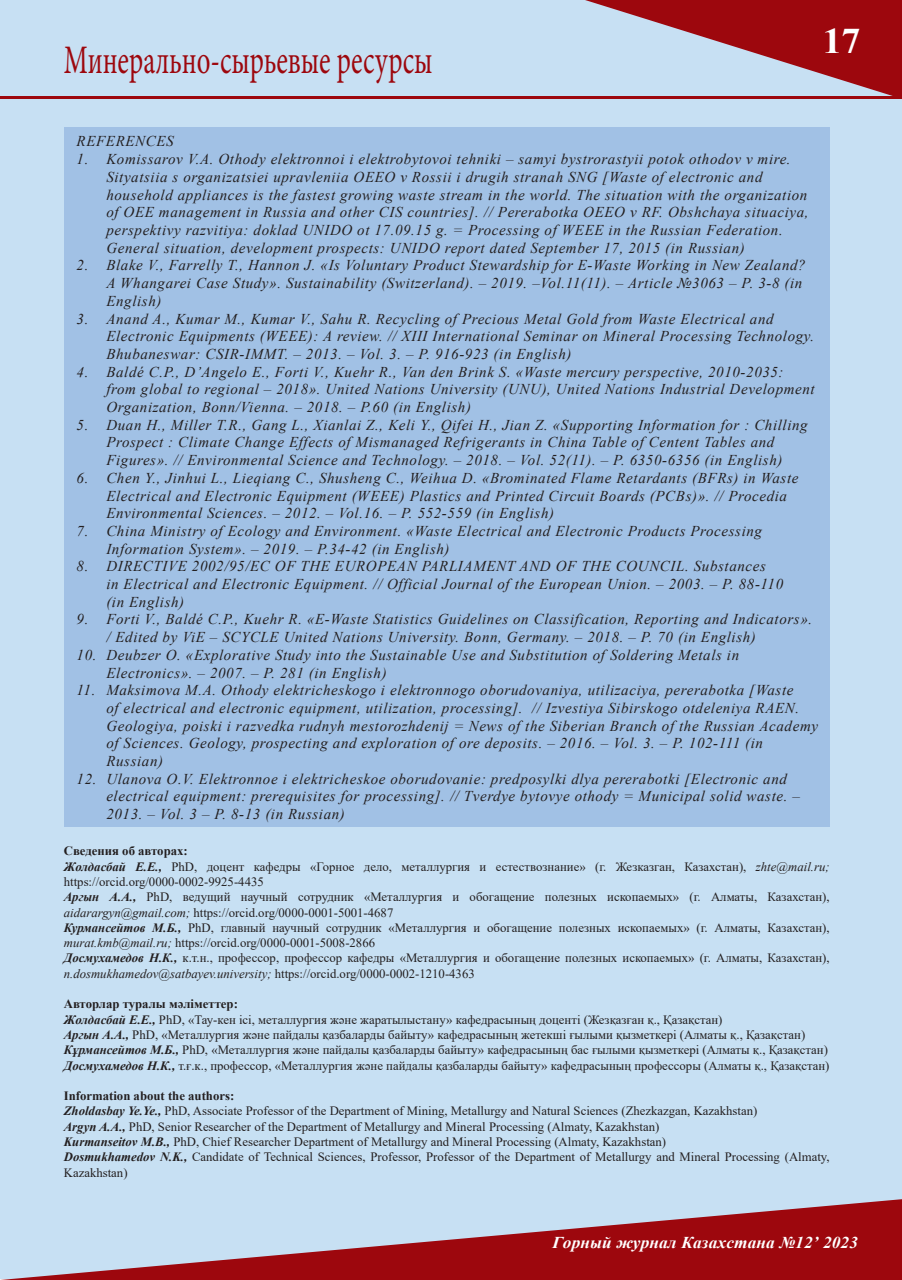
<style>
.page{position:relative;width:902px;height:1280px;background:#fff}
.page>*{position:absolute;margin:0;border:0;box-sizing:border-box;transform-origin:0 0}
.Рубрика{font:40.5px "Minion Pro";color:#9d070d;scale:.67 1}
.t1{font:700 36px "Times New Roman";color:#fff;scale:1.05 1}
.t2{font:italic 700 16.5px "Times New Roman";letter-spacing:.005em;color:#fff;scale:1.05 1}
.литература{font:italic 15px/17.7px "Times New Roman";letter-spacing:.04em;color:#231f20}
.t3{font:12.75px/15.3px "Times New Roman";color:#231f20}
.t4{font:700 12.75px "Times New Roman";color:#231f20}
.s1{font-weight:700;font-style:italic}
.s2{font-style:italic}
</style>
<div class="page">
<div style="left:1px;top:1px;width:900px;height:1278px;background:#c7e0f3"></div>
<svg style="left:585px;top:0;width:316px;height:96px"></svg>
<svg style="left:0;top:1199px;width:901px;height:81px"></svg>
<hr style="left:1px;top:96px;width:900px;height:3px;background:#9d070d">
<div style="left:64px;top:128px;width:765px;height:699px;background:#a1c1e5"></div>
<p class="Рубрика" style="left:64px;top:33px;width:552px">Минерально-сырьевые ресурсы</p>
<h2 class="t1" style="left:822px;top:15px;width:38px">17</h2>
<p class="литература" style="left:77px;top:132px;width:99px">REFERENCES</p>
<p class="литература" style="left:106px;top:150px;width:703px;text-indent:-30px">1. Komissarov V.A. Othody elektronnoi i elektrobytovoi tehniki – samyi bystrorastyii potok othodov v mire.<br>Sityatsiia s organizatsiei upravleniia OEEO v Rossii i drugih stranah SNG [Waste of electronic and household appliances is the fastest growing waste stream in the world. The situation with the organization of OEE management in Russia and other CIS countries]. // Pererabotka OEEO v RF. Obshchaya situaciya, perspektivy razvitiya: doklad UNIDO ot 17.09.15 g. = Processing of WEEE in the Russian Federation.<br>General situation, development prospects: UNIDO report dated September 17, 2015 (in Russian)</p>
<p class="литература" style="left:106px;top:256px;width:700px;text-indent:-30px">2. Blake V., Farrelly T., Hannon J. «Is Voluntary Product Stewardship for E-Waste Working in New Zealand?<br>A Whangarei Case Study». Sustainability (Switzerland). – 2019. –Vol.11(11). – Article №3063 – Р. 3-8 (in<br>English)</p>
<p class="литература" style="left:106px;top:309px;width:709px;text-indent:-30px">3. Anand A., Kumar M., Kumar V., Sahu R. Recycling of Precious Metal Gold from Waste Electrical and<br>Electronic Equipments (WEEE): A review. // XIII International Seminar on Mineral Processing Technology.<br>Bhubaneswar: CSIR-IMMT. – 2013. – Vol. 3. – P. 916-923 (in English)</p>
<p class="литература" style="left:106px;top:362px;width:710px;text-indent:-30px">4. Baldé C.P., D’Angelo E., Forti V., Kuehr R., Van den Brink S. «Waste mercury perspective, 2010-2035: from global to regional – 2018». United Nations University (UNU), United Nations Industrial Development<br>Organization, Bonn/Vienna. – 2018. – P.60 (in English)</p>
<p class="литература" style="left:77px;top:415px;width:732px;text-align:center">5. Duan H., Miller T.R., Gang L., Xianlai Z., Keli Y., Qifei H., Jian Z. «Supporting Information for : Chilling<br>Prospect : Climate Change Effects of Mismanaged Refrigerants in China Table of Centent Tables and<br>Figures». // Environmental Science and Technology. – 2018. – Vol. 52(11). – P. 6350-6356 (in English)</p>
<p class="литература" style="left:106px;top:469px;width:693px;text-indent:-30px">6. Chen Y., Jinhui L., Lieqiang C., Shusheng C., Weihua D. «Brominated Flame Retardants (BFRs) in Waste<br>Electrical and Electronic Equipment (WEEE) Plastics and Printed Circuit Boards (PCBs)». // Procedia<br>Environmental Sciences. – 2012. – Vol.16. – P. 552-559 (in English)</p>
<p class="литература" style="left:106px;top:522px;width:657px;text-indent:-30px">7. China Ministry of Ecology and Environment. «Waste Electrical and Electronic Products Processing<br>Information System». – 2019. – P.34-42 (in English)</p>
<p class="литература" style="left:106px;top:557px;width:678px;text-indent:-30px">8. DIRECTIVE 2002/95/EC OF THE EUROPEAN PARLIAMENT AND OF THE COUNCIL. Substances<br>in Electrical and Electronic Equipment. // Official Journal of the European Union. – 2003. – P. 88-110 (in English)</p>
<p class="литература" style="left:106px;top:610px;width:707px;text-indent:-30px">9. Forti V., Baldé C.P., Kuehr R. «E-Waste Statistics Guidelines on Classification, Reporting and Indicators». / Edited by ViE – SCYCLE United Nations University. Bonn, Germany. – 2018. – P. 70 (in English)</p>
<p class="литература" style="left:106px;top:646px;width:634px;text-indent:-30px">10. Deubzer O. «Explorative Study into the Sustainable Use and Substitution of Soldering Metals in<br>Electronics». – 2007. – P. 281 (in English)</p>
<p class="литература" style="left:106px;top:681px;width:713px;text-indent:-30px">11. Maksimova M.A. Othody elektricheskogo i elektronnogo oborudovaniya, utilizaciya, pererabotka [Waste<br>of electrical and electronic equipment, utilization, processing]. // Izvestiya Sibirskogo otdeleniya RAEN.<br>Geologiya, poiski i razvedka rudnyh mestorozhdenij = News of the Siberian Branch of the Russian Academy of Sciences. Geology, prospecting and exploration of ore deposits. – 2016. – Vol. 3. – P. 102-111 (in Russian)</p>
<p class="литература" style="left:106px;top:769px;width:695px;text-indent:-30px">12. Ulanova O.V. Elektronnoe i elektricheskoe oborudovanie: predposylki dlya pererabotki [Electronic and electrical equipment: prerequisites for processing]. // Tverdye bytovye othody = Municipal solid waste. –<br>2013. – Vol. 3 – P. 8-13 (in Russian)</p>
<p class="t4" style="left:64px;top:842px;width:125px">Сведения об авторах:</p>
<p class="t3" style="left:64px;top:858px;width:767px"><span class="s1">Жолдасбай Е.Е.,</span> PhD, доцент кафедры «Горное дело, металлургия и естествознание» (г. Жезказган, Казахстан), <span class="s2">zhte@mail.ru; </span>https://orcid.org/0000-0002-9925-4435</p>
<p class="t3" style="left:64px;top:889px;width:767px"><span class="s1">Аргын А.А.,</span> PhD, ведущий научный сотрудник «Металлургия и обогащение полезных ископаемых» (г. Алматы, Казахстан), <span class="s2">aidarargyn@gmail.com;</span> https://orcid.org/0000-0001-5001-4687</p>
<p class="t3" style="left:64px;top:919px;width:767px"><span class="s1">Курмансейтов М.Б.,</span> PhD, главный научный сотрудник «Металлургия и обогащение полезных ископаемых» (г. Алматы, Казахстан), <span class="s2">murat.kmb@mail.ru;</span> https://orcid.org/0000-0001-5008-2866</p>
<p class="t3" style="left:64px;top:950px;width:767px"><span class="s1">Досмухамедов Н.К.,</span> к.т.н., профессор, профессор кафедры «Металлургия и обогащение полезных ископаемых» (г. Алматы, Казахстан), <span class="s2">n.dosmukhamedov@satbayev.university;</span> https://orcid.org/0000-0002-1210-4363</p>
<p class="t4" style="left:64px;top:995px;width:176px">Авторлар туралы мәліметтер:</p>
<p class="t3" style="left:64px;top:1011px;width:660px"><span class="s1">Жолдасбай Е.Е.,</span> PhD, «Тау-кен ісі, металлургия және жаратылыстану» кафедрасының доценті (Жезқазған қ., Қазақстан)</p>
<p class="t3" style="left:64px;top:1027px;width:742px"><span class="s1">Аргын А.А.,</span> PhD, «Металлургия және пайдалы қазбаларды байыту» кафедрасының жетекші ғылыми қызметкері (Алматы қ., Қазақстан)</p>
<p class="t3" style="left:64px;top:1042px;width:765px"><span class="s1">Кұрмансейтов М.Б.,</span> PhD, «Металлургия және пайдалы қазбаларды байыту» кафедрасының бас ғылыми қызметкері (Алматы қ., Қазақстан)</p>
<p class="t3" style="left:64px;top:1057px;width:767px"><span class="s1">Досмухамедов Н.К.,</span> т.ғ.к., профессор, «Металлургия және пайдалы қазбаларды байыту» кафедрасының профессоры (Алматы қ., Қазақстан)</p>
<p class="t4" style="left:64px;top:1087px;width:172px">Information about the authors:</p>
<p class="t3" style="left:64px;top:1103px;width:695px"><span class="s1">Zholdasbay Ye.Ye.,</span> PhD, Associate Professor of the Department of Mining, Metallurgy and Natural Sciences (Zhezkazgan, Kazakhstan)</p>
<p class="t3" style="left:64px;top:1118px;width:597px"><span class="s1">Argyn A.A.,</span> PhD, Senior Researcher of the Department of Metallurgy and Mineral Processing (Almaty, Kazakhstan)</p>
<p class="t3" style="left:64px;top:1134px;width:603px"><span class="s1">Kurmanseitov M.B.,</span> PhD, Chief Researcher Department of Metallurgy and Mineral Processing (Almaty, Kazakhstan)</p>
<p class="t3" style="left:64px;top:1149px;width:767px"><span class="s1">Dosmukhamedov N.K.,</span> Candidate of Technical Sciences, Professor, Professor of the Department of Metallurgy and Mineral Processing (Almaty,<br>Kazakhstan)</p>
<p class="t2" style="left:552px;top:1231px;width:292px">Горный журнал Казахстана №12’ 2023</p>
</div>
